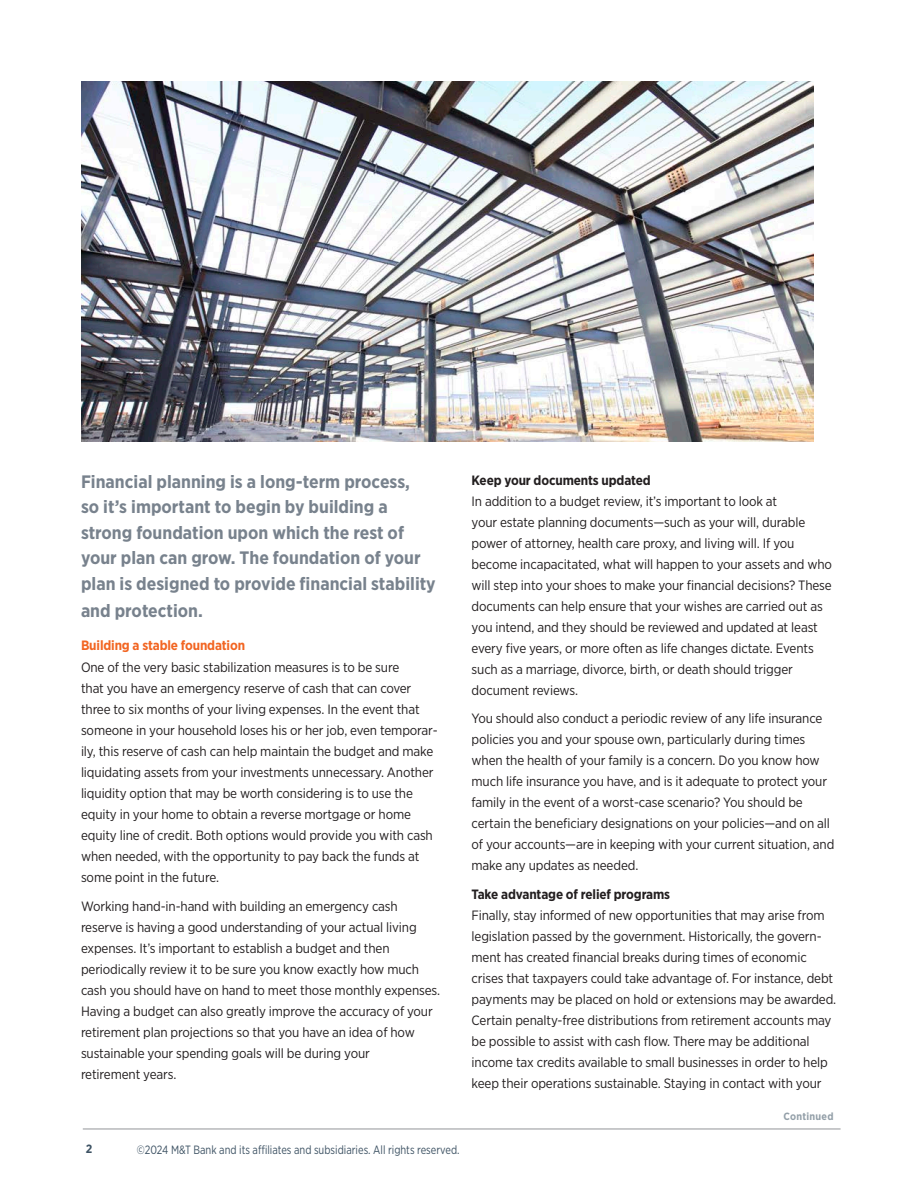
<style>
.page{position:relative;width:918px;height:1188px;background:#fff}
.page>*{position:absolute;margin:0;border:0;box-sizing:border-box;transform-origin:0 0}
.t1{font:700 18px/25.8px "Gotham Narrow";color:#78828d}
.t2{font:13.5px/21px "Gotham Narrow";letter-spacing:-.01em;color:#231f20}
.t3{font:700 13.5px "Gotham Narrow";letter-spacing:-.01em;color:#f26522}
.t4{font:12px "Gotham Narrow";color:#3e5364;scale:.9 1}
.t5{font:700 12px "Gotham Narrow";color:#3e5364}
.footnotes{font:700 10.5px "Gotham Narrow";letter-spacing:.025em;color:#94a0a9}
.s1{font-weight:700}
</style>
<div class="page">
<hr style="left:83px;top:1129px;width:758px;height:1px;background:#939598">
<img style="left:81px;top:81px;width:733px;height:360px">
<p class="t1" style="left:81px;top:468px;width:356px">Financial planning is a long-term process,<br>so it’s important to begin by building a strong foundation upon which the rest of your plan can grow. The foundation of your plan is designed to provide financial stability and protection.</p>
<p class="t3" style="left:81px;top:636px;width:166px">Building a stable foundation</p>
<p class="t2" style="left:81px;top:657px;width:358px">One of the very basic stabilization measures is to be sure<br>that you have an emergency reserve of cash that can cover three to six months of your living expenses. In the event that someone in your household loses his or her job, even temporar&shy;ily, this reserve of cash can help maintain the budget and make liquidating assets from your investments unnecessary. Another liquidity option that may be worth considering is to use the equity in your home to obtain a reverse mortgage or home equity line of credit. Both options would provide you with cash when needed, with the opportunity to pay back the funds at some point in the future.</p>
<p class="t2" style="left:81px;top:895px;width:361px">Working hand-in-hand with building an emergency cash reserve is having a good understanding of your actual living expenses. It’s important to establish a budget and then periodically review it to be sure you know exactly how much cash you should have on hand to meet those monthly expenses.<br>Having a budget can also greatly improve the accuracy of your retirement plan projections so that you have an idea of how sustainable your spending goals will be during your<br>retirement years.</p>
<p class="t5" style="left:86px;top:1141px;width:8px">2</p>
<p class="t4" style="left:137px;top:1142px;width:360px">©2024 M&amp;T Bank and its affiliates and subsidiaries. All rights reserved.</p>
<p class="t2" style="left:472px;top:469px;width:362px"><span class="s1">Keep your documents updated<br></span>In addition to a budget review, it’s important to look at<br>your estate planning documents—such as your will, durable power of attorney, health care proxy, and living will. If you become incapacitated, what will happen to your assets and who will step into your shoes to make your financial decisions? These documents can help ensure that your wishes are carried out as you intend, and they should be reviewed and updated at least every five years, or more often as life changes dictate. Events such as a marriage, divorce, birth, or death should trigger document reviews.</p>
<p class="t2" style="left:472px;top:708px;width:364px">You should also conduct a periodic review of any life insurance policies you and your spouse own, particularly during times when the health of your family is a concern. Do you know how much life insurance you have, and is it adequate to protect your family in the event of a worst-case scenario? You should be certain the beneficiary designations on your policies—and on all of your accounts—are in keeping with your current situation, and make any updates as needed.</p>
<p class="t2" style="left:472px;top:883px;width:366px"><span class="s1">Take advantage of relief programs<br></span>Finally, stay informed of new opportunities that may arise from legislation passed by the government. Historically, the govern&shy;ment has created financial breaks during times of economic crises that taxpayers could take advantage of. For instance, debt payments may be placed on hold or extensions may be awarded.<br>Certain penalty-free distributions from retirement accounts may be possible to assist with cash flow. There may be additional income tax credits available to small businesses in order to help keep their operations sustainable. Staying in contact with your</p>
<p class="footnotes" style="left:783px;top:1110px;width:52px">Continued</p>
</div>
